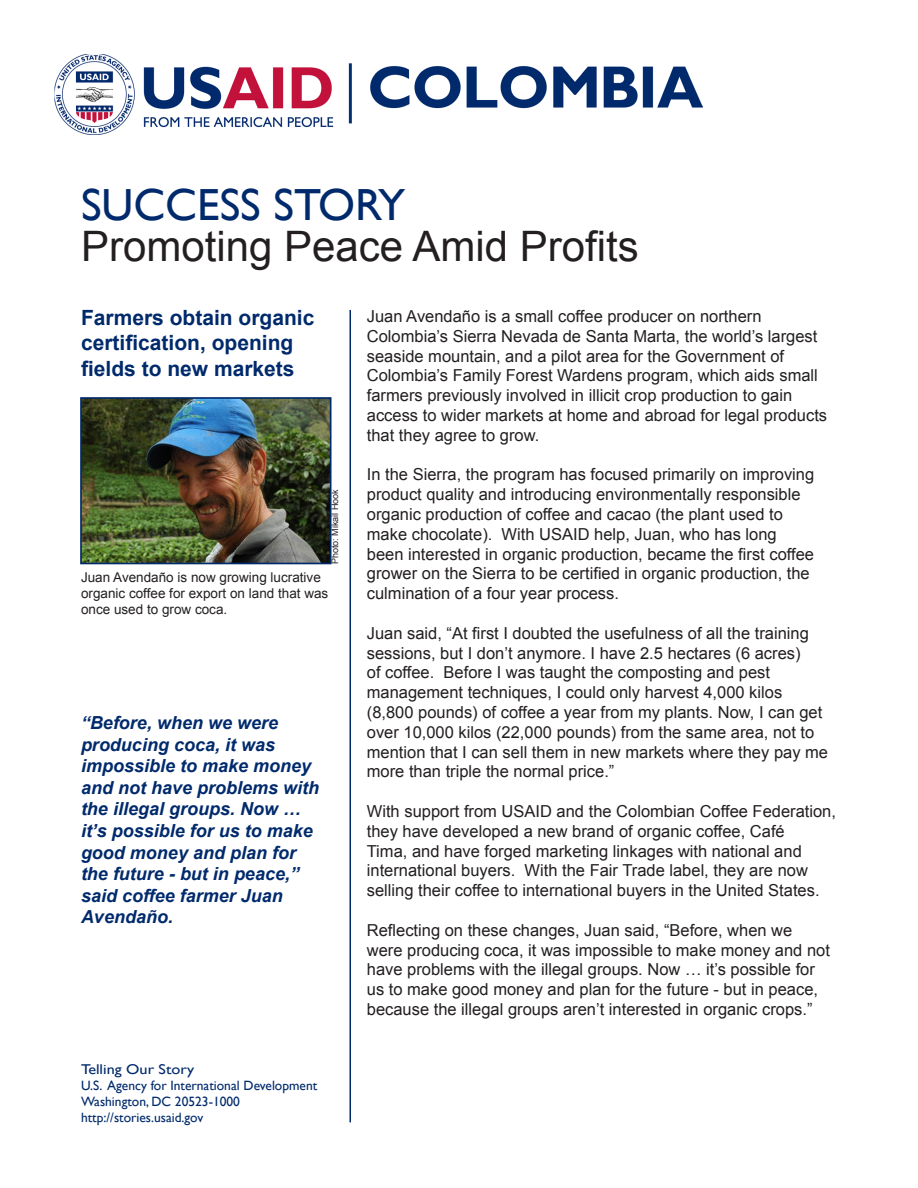
<style>
.page{position:relative;width:918px;height:1188px;background:#fff}
.page>*{position:absolute;margin:0;border:0;box-sizing:border-box;transform-origin:0 0}
.t1{font:45px "Gill Sans";color:#002a6c}
.t2{font:42px "Arial";color:#231f20}
.t3{font:700 21px "Arial";color:#002a6c}
.t4{font:italic 700 18px/21.6px "Arial";color:#002a6c}
.t5{font:16.5px/19.8px "Arial";color:#231f20}
.t6{font:14.1px "Gill Sans";color:#002a6c;scale:1.14 1}
.t7{font:13.5px/16.2px "Arial";color:#231f20}
.t8{font:13.5px "Gill Sans";color:#002a6c}
.t9{font:9px "Arial";color:#231f20}
</style>
<div class="page">
<hr style="left:350px;top:310px;width:1px;height:812px;background:#002a6c">
<img style="left:83px;top:400px;width:245px;height:161px">
<div style="left:80px;top:397px;width:251px;height:167px;border:2px solid #002a6c"></div>
<img style="left:54px;top:54px;width:648px;height:81px">
<p class="t1" style="left:81px;top:179px;width:326px">SUCCESS STORY</p>
<p class="t2" style="left:81px;top:218px;width:559px">Promoting Peace Amid Profits</p>
<p class="t3" style="left:81px;top:304px;width:235px">Farmers obtain organic</p>
<p class="t3" style="left:81px;top:329px;width:214px">certification, opening</p>
<p class="t3" style="left:81px;top:354px;width:215px">fields to new markets</p>
<p class="t9" style="left:329px;top:564px;width:77px;rotate:-90deg">Photo: Mikail Hook</p>
<p class="t7" style="left:81px;top:569px;width:249px">Juan Avendaño is now growing lucrative organic coffee for export on land that was once used to grow coca.</p>
<p class="t4" style="left:81px;top:713px;width:240px">“Before, when we were producing coca, it was impossible to make money and not have problems with the illegal groups. Now … it’s possible for us to make good money and plan for the future - but in peace,” said coffee farmer Juan<br>Avendaño.</p>
<p class="t6" style="left:81px;top:1061px;width:101px">Telling Our Story</p>
<p class="t8" style="left:81px;top:1078px;width:238px">U.S. Agency for International Development</p>
<p class="t8" style="left:81px;top:1094px;width:161px">Washington, DC 20523-1000</p>
<p class="t8" style="left:81px;top:1110px;width:124px">http://stories.usaid.gov</p>
<p class="t5" style="left:367px;top:306px;width:462px">Juan Avendaño is a small coffee producer on northern Colombia’s Sierra Nevada de Santa Marta, the world’s largest seaside mountain, and a pilot area for the Government of Colombia’s Family Forest Wardens program, which aids small farmers previously involved in illicit crop production to gain access to wider markets at home and abroad for legal products that they agree to grow.</p>
<p class="t5" style="left:367px;top:465px;width:449px">In the Sierra, the program has focused primarily on improving product quality and introducing environmentally responsible organic production of coffee and cacao (the plant used to make chocolate). With USAID help, Juan, who has long been interested in organic production, became the first coffee grower on the Sierra to be certified in organic production, the culmination of a four year process.</p>
<p class="t5" style="left:367px;top:623px;width:463px">Juan said, “At first I doubted the usefulness of all the training sessions, but I don’t anymore. I have 2.5 hectares (6 acres)<br>of coffee. Before I was taught the composting and pest management techniques, I could only harvest 4,000 kilos (8,800 pounds) of coffee a year from my plants. Now, I can get over 10,000 kilos (22,000 pounds) from the same area, not to mention that I can sell them in new markets where they pay me more than triple the normal price.”</p>
<p class="t5" style="left:367px;top:801px;width:471px">With support from USAID and the Colombian Coffee Federation, they have developed a new brand of organic coffee, Café<br>Tima, and have forged marketing linkages with national and international buyers. With the Fair Trade label, they are now selling their coffee to international buyers in the United States.</p>
<p class="t5" style="left:367px;top:920px;width:465px">Reflecting on these changes, Juan said, “Before, when we were producing coca, it was impossible to make money and not have problems with the illegal groups. Now … it’s possible for us to make good money and plan for the future - but in peace, because the illegal groups aren’t interested in organic crops.”</p>
</div>
